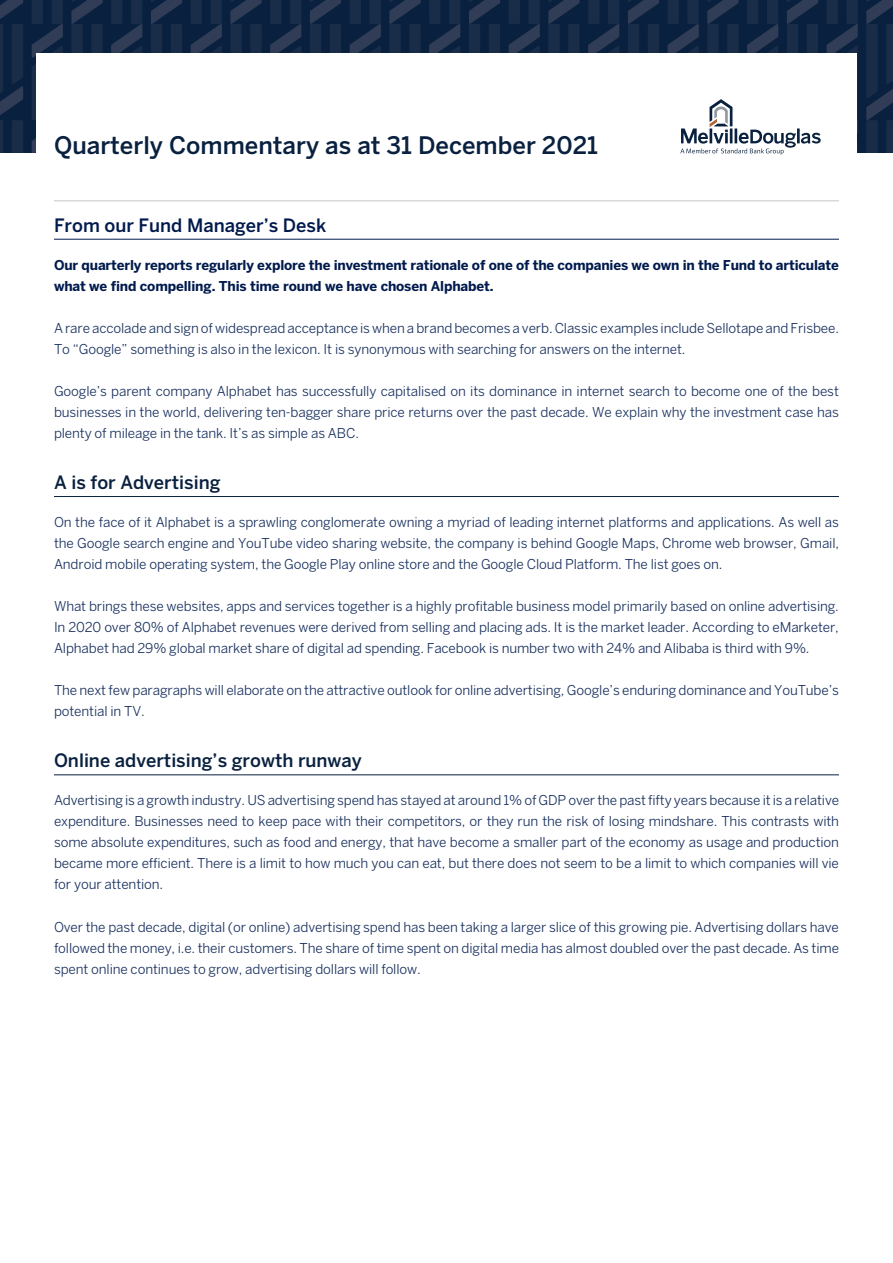
<style>
.page{position:relative;width:893px;height:1263px;background:#fff}
.page>*{position:absolute;margin:0;border:0;box-sizing:border-box;transform-origin:0 0}
.t1{font:500 24px "Benton Sans";color:#09213f}
.Heading_Paragraph{font:500 18.3px "Benton Sans";color:#09213f}
.Heading_Paragraph-2{font:500 18.3px "Benton Sans";color:#001a4d}
.Body_COpy{font:13.5px/21px "Benton Sans";letter-spacing:-.01em;color:#19305e;text-align:justify}
.Body_COpy-2{font:700 13.5px/21px "Benton Sans";letter-spacing:-.01em;color:#001a4d}
</style>
<div class="page">
<div style="left:0;top:0;width:893px;height:152px;background:#09213f"></div>
<svg style="left:0;top:0;width:23px;height:152px"></svg>
<svg style="left:71px;top:0;width:32px;height:53px"></svg>
<svg style="left:32px;top:0;width:31px;height:152px"></svg>
<svg style="left:151px;top:0;width:31px;height:53px"></svg>
<svg style="left:111px;top:0;width:31px;height:53px"></svg>
<svg style="left:230px;top:0;width:32px;height:53px"></svg>
<svg style="left:191px;top:0;width:31px;height:53px"></svg>
<svg style="left:310px;top:0;width:31px;height:53px"></svg>
<svg style="left:270px;top:0;width:31px;height:53px"></svg>
<svg style="left:389px;top:0;width:32px;height:53px"></svg>
<svg style="left:350px;top:0;width:31px;height:53px"></svg>
<svg style="left:469px;top:0;width:31px;height:53px"></svg>
<svg style="left:429px;top:0;width:31px;height:53px"></svg>
<svg style="left:548px;top:0;width:32px;height:53px"></svg>
<svg style="left:509px;top:0;width:31px;height:53px"></svg>
<svg style="left:628px;top:0;width:31px;height:53px"></svg>
<svg style="left:588px;top:0;width:31px;height:53px"></svg>
<svg style="left:866px;top:0;width:27px;height:152px"></svg>
<svg style="left:827px;top:0;width:31px;height:152px"></svg>
<div style="left:36px;top:53px;width:821px;height:164px;background:#fff"></div>
<svg style="left:668px;top:0;width:153px;height:155px"></svg>
<hr style="left:54px;top:200px;width:785px;height:1px;background:#c3c5c9">
<hr style="left:54px;top:239px;width:785px;height:1px;background:#001a4d">
<hr style="left:54px;top:496px;width:785px;height:1px;background:#09213f">
<hr style="left:54px;top:774px;width:785px;height:1px;background:#09213f">
<h1 class="t1" style="left:54px;top:131px;width:545px">Quarterly Commentary as at 31 December 2021</h1>
<p class="Heading_Paragraph-2" style="left:54px;top:214px;width:274px">From our Fund Manager’s Desk</p>
<p class="Body_COpy-2" style="left:54px;top:254px;width:786px">Our quarterly reports regularly explore the investment rationale of one of the companies we own in the Fund to articulate what we find compelling. This time round we have chosen Alphabet.</p>
<p class="Body_COpy" style="left:54px;top:317px;width:786px">A rare accolade and sign of widespread acceptance is when a brand becomes a verb. Classic examples include Sellotape and Frisbee.<br>To “Google” something is also in the lexicon. It is synonymous with searching for answers on the internet.</p>
<p class="Body_COpy" style="left:54px;top:381px;width:786px">Google’s parent company Alphabet has successfully capitalised on its dominance in internet search to become one of the best businesses in the world, delivering ten-bagger share price returns over the past decade. We explain why the investment case has plenty of mileage in the tank. It’s as simple as ABC.</p>
<p class="Heading_Paragraph" style="left:54px;top:471px;width:168px">A is for Advertising</p>
<p class="Body_COpy" style="left:54px;top:511px;width:787px">On the face of it Alphabet is a sprawling conglomerate owning a myriad of leading internet platforms and applications. As well as the Google search engine and YouTube video sharing website, the company is behind Google Maps, Chrome web browser, Gmail, Android mobile operating system, the Google Play online store and the Google Cloud Platform. The list goes on.</p>
<p class="Body_COpy" style="left:54px;top:596px;width:786px">What brings these websites, apps and services together is a highly profitable business model primarily based on online advertising.<br>In 2020 over 80% of Alphabet revenues were derived from selling and placing ads. It is the market leader. According to eMarketer, Alphabet had 29% global market share of digital ad spending. Facebook is number two with 24% and Alibaba is third with 9%.</p>
<p class="Body_COpy" style="left:54px;top:680px;width:786px">The next few paragraphs will elaborate on the attractive outlook for online advertising, Google’s enduring dominance and YouTube’s potential in TV.</p>
<p class="Heading_Paragraph" style="left:54px;top:750px;width:309px">Online advertising’s growth runway</p>
<p class="Body_COpy" style="left:54px;top:790px;width:787px">Advertising is a growth industry. US advertising spend has stayed at around 1% of GDP over the past fifty years because it is a relative expenditure. Businesses need to keep pace with their competitors, or they run the risk of losing mindshare. This contrasts with some absolute expenditures, such as food and energy, that have become a smaller part of the economy as usage and production became more efficient. There is a limit to how much you can eat, but there does not seem to be a limit to which companies will vie for your attention.</p>
<p class="Body_COpy" style="left:54px;top:916px;width:786px">Over the past decade, digital (or online) advertising spend has been taking a larger slice of this growing pie. Advertising dollars have followed the money, i.e. their customers. The share of time spent on digital media has almost doubled over the past decade. As time spent online continues to grow, advertising dollars will follow.</p>
</div>
